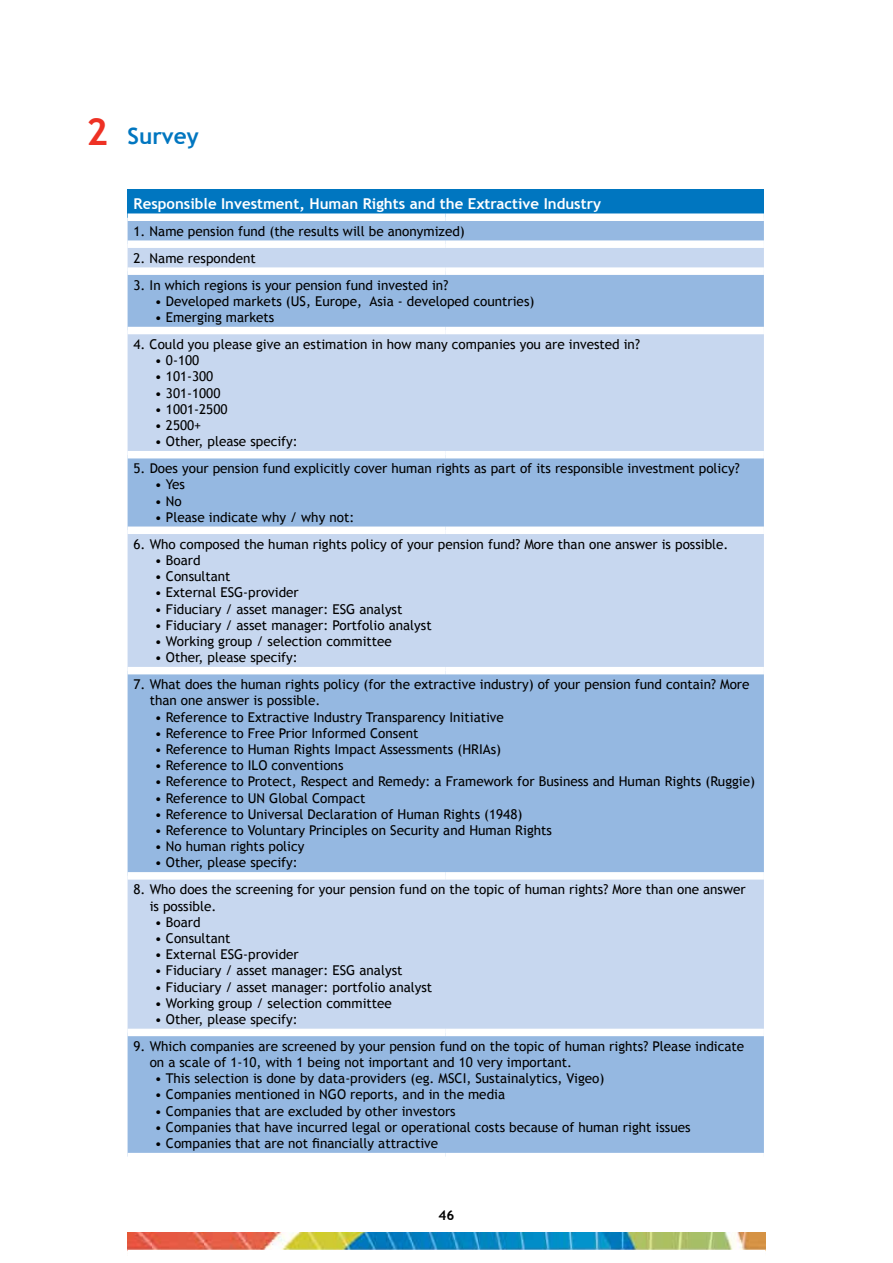
<style>
.page{position:relative;width:893px;height:1263px;background:#fff}
.page>*{position:absolute;margin:0;border:0;box-sizing:border-box;transform-origin:0 0}
.t1{font:700 37.5px "Trebuchet MS";color:#ee3124}
.t2{font:700 22.5px "Trebuchet MS";color:#0076c0}
.t3{font:700 15px "Trebuchet MS";color:#fff}
.t4{font:13.5px/16.2px "Trebuchet MS";color:#000}
.t5{font:700 13.5px "Trebuchet MS";color:#000}
</style>
<div class="page">
<img style="left:128px;top:1232px;width:638px;height:20px">
<div style="left:128px;top:1250px;width:636px;height:12px;background:#fff"></div>
<div style="left:128px;top:189px;width:636px;height:28px;background:#0076c0"></div>
<div style="left:128px;top:221px;width:636px;height:932px;background:#95b8e1"></div>
<svg style="left:128px;top:248px;width:636px;height:781px;background:#b1c9e9"></svg>
<div style="left:128px;top:213px;width:318px;height:8px;background:#fff"></div>
<div style="left:446px;top:213px;width:318px;height:8px;background:#fff"></div>
<div style="left:128px;top:240px;width:318px;height:8px;background:#fff"></div>
<div style="left:446px;top:240px;width:318px;height:8px;background:#fff"></div>
<div style="left:128px;top:267px;width:318px;height:8px;background:#fff"></div>
<div style="left:446px;top:267px;width:318px;height:8px;background:#fff"></div>
<div style="left:128px;top:327px;width:318px;height:7px;background:#fff"></div>
<div style="left:446px;top:327px;width:318px;height:7px;background:#fff"></div>
<div style="left:128px;top:451px;width:318px;height:7px;background:#fff"></div>
<div style="left:446px;top:451px;width:318px;height:7px;background:#fff"></div>
<div style="left:128px;top:526px;width:318px;height:8px;background:#fff"></div>
<div style="left:446px;top:526px;width:318px;height:8px;background:#fff"></div>
<div style="left:128px;top:667px;width:318px;height:7px;background:#fff"></div>
<div style="left:446px;top:667px;width:318px;height:7px;background:#fff"></div>
<div style="left:128px;top:872px;width:318px;height:7px;background:#fff"></div>
<div style="left:446px;top:872px;width:318px;height:7px;background:#fff"></div>
<div style="left:128px;top:1029px;width:318px;height:7px;background:#fff"></div>
<div style="left:446px;top:1029px;width:318px;height:7px;background:#fff"></div>
<h1 class="t1" style="left:86px;top:108px;width:23px">2</h1>
<h2 class="t2" style="left:128px;top:122px;width:73px">Survey</h2>
<p class="t3" style="left:134px;top:194px;width:469px">Responsible Investment, Human Rights and the Extractive Industry</p>
<p class="t4" style="left:134px;top:223px;width:333px">1. Name pension fund (the results will be anonymized)</p>
<p class="t4" style="left:134px;top:250px;width:124px">2. Name respondent</p>
<p class="t4" style="left:134px;top:277px;width:316px">3. In which regions is your pension fund invested in?</p>
<p class="t4" style="left:155px;top:293px;width:381px">• Developed markets (US, Europe, Asia - developed countries)</p>
<p class="t4" style="left:155px;top:309px;width:121px">• Emerging markets</p>
<p class="t4" style="left:134px;top:336px;width:508px">4. Could you please give an estimation in how many companies you are invested in?</p>
<p class="t4" style="left:155px;top:352px;width:46px">• 0-100</p>
<p class="t4" style="left:155px;top:369px;width:60px">• 101-300</p>
<p class="t4" style="left:155px;top:385px;width:67px">• 301-1000</p>
<p class="t4" style="left:155px;top:401px;width:74px">• 1001-2500</p>
<p class="t4" style="left:155px;top:417px;width:48px">• 2500+</p>
<p class="t4" style="left:155px;top:433px;width:144px">• Other, please specify:</p>
<p class="t4" style="left:134px;top:460px;width:608px">5. Does your pension fund explicitly cover human rights as part of its responsible investment policy?</p>
<p class="t4" style="left:155px;top:477px;width:31px">• Yes</p>
<p class="t4" style="left:155px;top:493px;width:28px">• No</p>
<p class="t4" style="left:155px;top:509px;width:201px">• Please indicate why / why not:</p>
<p class="t4" style="left:134px;top:536px;width:596px">6. Who composed the human rights policy of your pension fund? More than one answer is possible.</p>
<p class="t4" style="left:155px;top:552px;width:47px">• Board</p>
<p class="t4" style="left:155px;top:568px;width:77px">• Consultant</p>
<p class="t4" style="left:155px;top:585px;width:146px">• External ESG-provider</p>
<p class="t4" style="left:155px;top:601px;width:249px">• Fiduciary / asset manager: ESG analyst</p>
<p class="t4" style="left:155px;top:617px;width:278px">• Fiduciary / asset manager: Portfolio analyst</p>
<p class="t4" style="left:155px;top:633px;width:239px">• Working group / selection committee</p>
<p class="t4" style="left:155px;top:649px;width:144px">• Other, please specify:</p>
<p class="t4" style="left:150px;top:676px;width:601px;text-indent:-16px">7. What does the human rights policy (for the extractive industry) of your pension fund contain? More than one answer is possible.</p>
<p class="t4" style="left:155px;top:709px;width:351px">• Reference to Extractive Industry Transparency Initiative</p>
<p class="t4" style="left:155px;top:725px;width:265px">• Reference to Free Prior Informed Consent</p>
<p class="t4" style="left:155px;top:741px;width:348px">• Reference to Human Rights Impact Assessments (HRIAs)</p>
<p class="t4" style="left:155px;top:757px;width:190px">• Reference to ILO conventions</p>
<p class="t4" style="left:155px;top:774px;width:602px">• Reference to Protect, Respect and Remedy: a Framework for Business and Human Rights (Ruggie)</p>
<p class="t4" style="left:155px;top:790px;width:212px">• Reference to UN Global Compact</p>
<p class="t4" style="left:155px;top:806px;width:369px">• Reference to Universal Declaration of Human Rights (1948)</p>
<p class="t4" style="left:155px;top:822px;width:399px">• Reference to Voluntary Principles on Security and Human Rights</p>
<p class="t4" style="left:155px;top:838px;width:151px">• No human rights policy</p>
<p class="t4" style="left:155px;top:855px;width:144px">• Other, please specify:</p>
<p class="t4" style="left:150px;top:881px;width:597px;text-indent:-16px">8. Who does the screening for your pension fund on the topic of human rights? More than one answer is possible.</p>
<p class="t4" style="left:155px;top:914px;width:47px">• Board</p>
<p class="t4" style="left:155px;top:930px;width:77px">• Consultant</p>
<p class="t4" style="left:155px;top:946px;width:146px">• External ESG-provider</p>
<p class="t4" style="left:155px;top:962px;width:249px">• Fiduciary / asset manager: ESG analyst</p>
<p class="t4" style="left:155px;top:979px;width:279px">• Fiduciary / asset manager: portfolio analyst</p>
<p class="t4" style="left:155px;top:995px;width:239px">• Working group / selection committee</p>
<p class="t4" style="left:155px;top:1011px;width:144px">• Other, please specify:</p>
<p class="t4" style="left:150px;top:1038px;width:596px;text-indent:-16px">9. Which companies are screened by your pension fund on the topic of human rights? Please indicate on a scale of 1-10, with 1 being not important and 10 very important.</p>
<p class="t4" style="left:155px;top:1070px;width:451px">• This selection is done by data-providers (eg. MSCI, Sustainalytics, Vigeo)</p>
<p class="t4" style="left:155px;top:1087px;width:352px">• Companies mentioned in NGO reports, and in the media</p>
<p class="t4" style="left:155px;top:1103px;width:302px">• Companies that are excluded by other investors</p>
<p class="t4" style="left:155px;top:1119px;width:537px">• Companies that have incurred legal or operational costs because of human right issues</p>
<p class="t4" style="left:155px;top:1135px;width:285px">• Companies that are not financially attractive</p>
<p class="t5" style="left:439px;top:1207px;width:17px">46</p>
</div>
